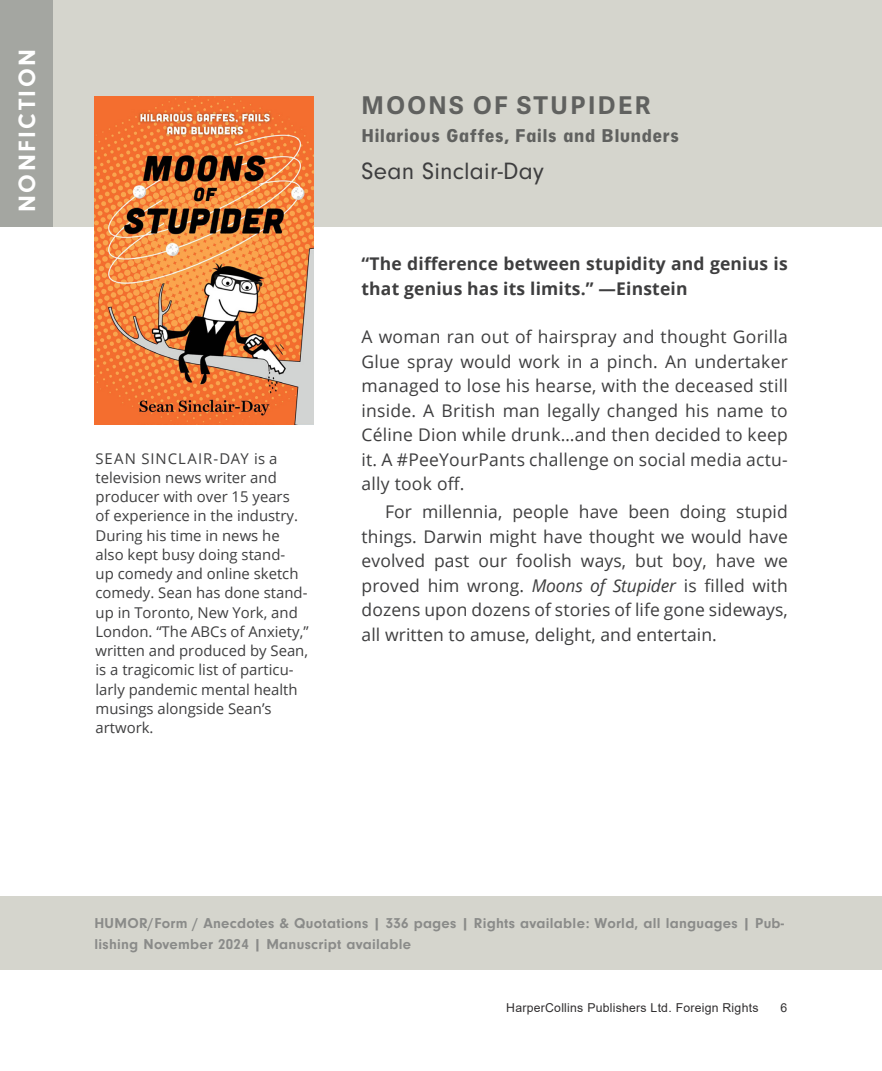
<style>
.page{position:relative;width:882px;height:1071px;background:#fff}
.page>*{position:absolute;margin:0;border:0;box-sizing:border-box;transform-origin:0 0}
.Author_Name{font:24.5px "Neuzeit Gro";letter-spacing:.01em;color:#3e3e3f}
.Book_Title_with_subt{font:700 24.5px "Adelle Sans";letter-spacing:.1em;color:#60615f}
.Book_Title{font:700 24.5px "Neuzeit Gro";letter-spacing:.1em;color:#fff}
.Book_Title_with_subt-2{font:900 19.25px "Neuzeit Gro Con";letter-spacing:.01em;color:#60615f}
.body_copy_first{font:17.5px/24.5px "Open Sans";letter-spacing:.015em;color:#3e3e3f;text-align:justify}
.body_copy{font:17.5px/24.5px "Open Sans";letter-spacing:.005em;color:#3e3e3f;text-align:justify}
.Shoutline{font:700 17.5px/24.5px "Open Sans";letter-spacing:.01em;color:#3e3e3f}
.Bio{font:14.88px/19.2px "Open Sans";color:#3e3e3f}
.Book_Info{font:700 14.88px/21px "Neuzeit Gro";letter-spacing:.02em;color:#8a8b89}
.Book_Title-2{font:12.25px "Arial";letter-spacing:.02em;color:#312f30}
.s1{font-style:italic}
</style>
<div class="page">
<div style="left:0;top:0;width:882px;height:227px;background:#d5d5cd"></div>
<div style="left:0;top:0;width:53px;height:227px;background:#a4a6a1"></div>
<div style="left:0;top:896px;width:882px;height:74px;background:#d5d5cd"></div>
<img style="left:94px;top:96px;width:220px;height:329px">
<p class="Book_Title" style="left:13px;top:212px;width:164px;rotate:-90deg">NONFICTION</p>
<p class="Bio" style="left:96px;top:448px;width:215px">SEAN SINCLAIR-DAY is a television news writer and producer with over 15 years<br>of experience in the industry.<br>During his time in news he also kept busy doing stand-<br>up comedy and online sketch comedy. Sean has done stand&shy;up in Toronto, New York, and<br>London. “The ABCs of Anxiety,” written and produced by Sean, is a tragicomic list of particu&shy;larly pandemic mental health musings alongside Sean’s artwork.</p>
<p class="Book_Title_with_subt" style="left:362px;top:88px;width:290px">MOONS OF STUPIDER</p>
<p class="Book_Title_with_subt-2" style="left:362px;top:125px;width:319px">Hilarious Gaffes, Fails and Blunders</p>
<p class="Author_Name" style="left:362px;top:158px;width:184px">Sean Sinclair-Day</p>
<p class="Shoutline" style="left:362px;top:251px;width:428px">“The difference between stupidity and genius is that genius has its limits.” —Einstein</p>
<p class="body_copy_first" style="left:362px;top:324px;width:428px">A woman ran out of hairspray and thought Gorilla Glue spray would work in a pinch. An undertaker managed to lose his hearse, with the deceased still inside. A British man legally changed his name to Céline Dion while drunk…and then decided to keep it. A #PeeYourPants challenge on social media actu&shy;ally took off.</p>
<p class="body_copy" style="left:362px;top:499px;width:428px;text-indent:24px">For millennia, people have been doing stupid things. Darwin might have thought we would have evolved past our foolish ways, but boy, have we proved him wrong. <span class="s1">Moons of Stupider</span> is filled with dozens upon dozens of stories of life gone sideways, all written to amuse, delight, and entertain.</p>
<p class="Book_Info" style="left:94px;top:912px;width:691px">HUMOR/Form / Anecdotes &amp; Quotations | 336 pages | Rights available: World, all languages | Pub&shy;lishing November 2024 | Manuscript available</p>
<p class="Book_Title-2" style="left:506px;top:1000px;width:254px">HarperCollins Publishers Ltd. Foreign Rights</p>
<p class="Book_Title-2" style="left:781px;top:1000px;width:8px">6</p>
</div>
